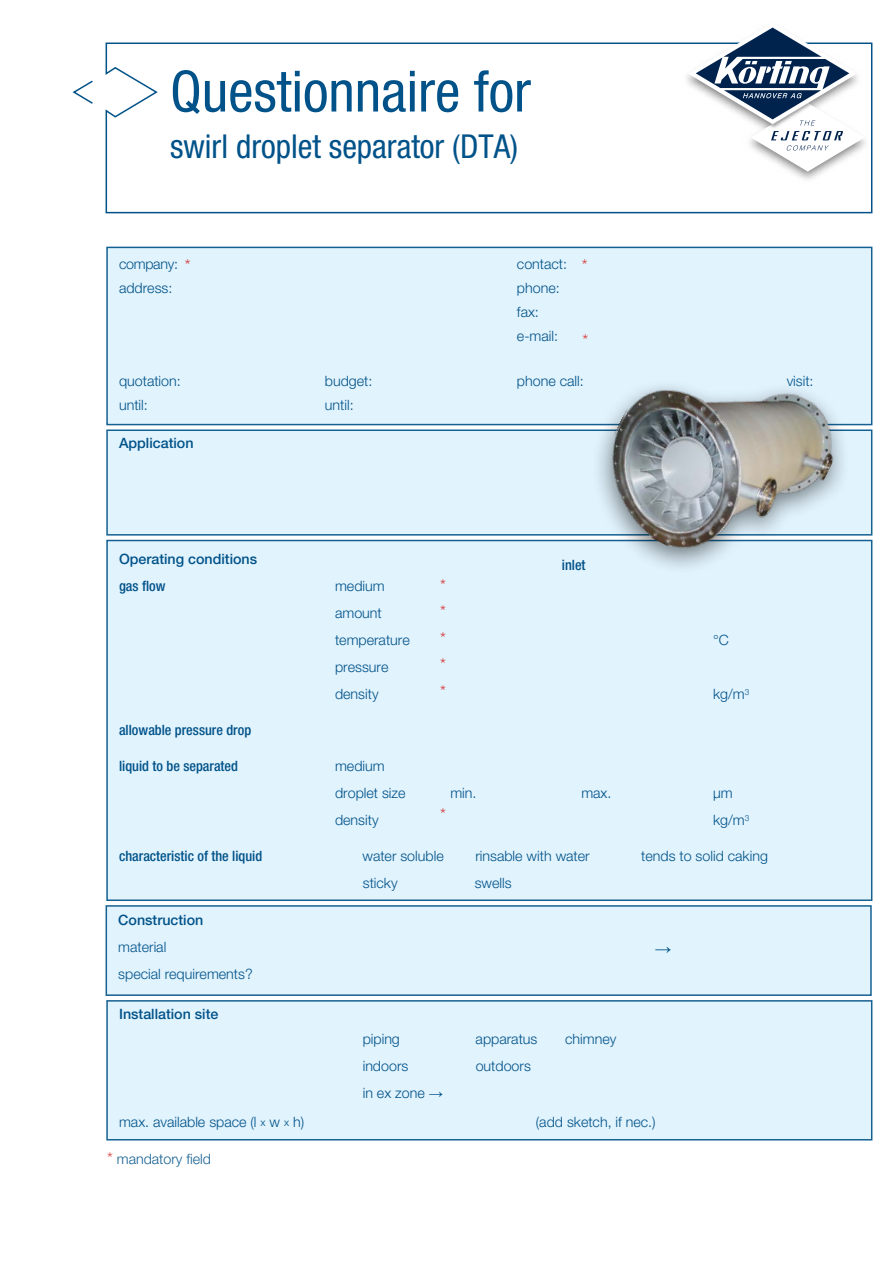
<style>
.page{position:relative;width:893px;height:1263px;background:#fff}
.page>*{position:absolute;margin:0;border:0;box-sizing:border-box;transform-origin:0 0}
.t1{font:condensed 57px "Helvetica Neue LT";color:#005289}
.t2{font:condensed 33px "Helvetica Neue LT";color:#005289}
.t3{font:300 16.5px "Helvetica Neue LT";color:#d73534}
.t4{font:16.5px "Arial";color:#005289}
.Copy{font:300 14.25px/27px "Helvetica Neue LT";color:#005289}
.Copy-2{font:500 14.25px/27px "Helvetica Neue LT";color:#005289}
.Copy-3{font:500 condensed 14.25px "Helvetica Neue LT";color:#005289}
.s1{font-stretch:condensed}
.s2{font-weight:300}
.s3{font-family:"Arial";font-weight:400}
.s4{font-size:10.5px}
.s5{font-size:16.5px;color:#d73534}
</style>
<div class="page">
<svg style="left:72px;top:42px;width:801px;height:172px"></svg>
<img style="left:680px;top:42px;width:192px;height:142px">
<svg style="left:688px;top:27px;width:177px;height:145px"></svg>
<div style="left:106px;top:247px;width:766px;height:178px;background:#dff2fd;border:2px solid #005289"></div>
<div style="left:106px;top:429px;width:766px;height:107px;background:#dff2fd;border:2px solid #005289"></div>
<div style="left:107px;top:540px;width:765px;height:360px;background:#dff2fd"></div>
<div style="left:106px;top:540px;width:766px;height:361px;border:2px solid #005289"></div>
<div style="left:106px;top:905px;width:766px;height:91px;background:#dff2fd;border:2px solid #005289"></div>
<div style="left:106px;top:1000px;width:766px;height:140px;background:#dff2fd;border:2px solid #005289"></div>
<img style="left:579px;top:386px;width:274px;height:182px">
<p class="t1" style="left:170px;top:58px;width:362px">Questionnaire for</p>
<p class="t2" style="left:170px;top:127px;width:350px">swirl droplet separator (DTA)</p>
<p class="t3" style="left:185px;top:255px;width:7px">*</p>
<p class="t3" style="left:582px;top:255px;width:7px">*</p>
<p class="Copy" style="left:517px;top:250px;width:52px">contact:</p>
<p class="Copy" style="left:517px;top:274px;width:44px">phone:</p>
<p class="Copy" style="left:517px;top:298px;width:23px">fax:</p>
<p class="Copy" style="left:517px;top:322px;width:43px">e-mail:</p>
<p class="Copy" style="left:517px;top:367px;width:68px">phone call:</p>
<p class="Copy" style="left:787px;top:367px;width:28px">visit:</p>
<p class="Copy" style="left:119px;top:252px;width:60px;line-height:24px">company: address:</p>
<p class="t3" style="left:583px;top:330px;width:7px">*</p>
<p class="Copy" style="left:119px;top:367px;width:63px">quotation:</p>
<p class="Copy" style="left:119px;top:391px;width:30px">until:</p>
<p class="Copy" style="left:325px;top:367px;width:49px">budget:</p>
<p class="Copy" style="left:325px;top:391px;width:30px">until:</p>
<p class="Copy-2" style="left:119px;top:429px;width:76px">Application</p>
<p class="Copy-2" style="left:119px;top:545px;width:140px">Operating conditions <span class="s1">gas flow</span></p>
<p class="Copy-3" style="left:562px;top:557px;width:25px">inlet</p>
<p class="t3" style="left:440px;top:575px;width:7px">*</p>
<p class="t3" style="left:440px;top:601px;width:7px">*</p>
<p class="t3" style="left:440px;top:628px;width:7px">*</p>
<p class="t3" style="left:440px;top:654px;width:7px">*</p>
<p class="t3" style="left:440px;top:681px;width:7px">*</p>
<p class="Copy" style="left:335px;top:572px;width:51px">medium</p>
<p class="Copy" style="left:335px;top:599px;width:48px">amount</p>
<p class="Copy" style="left:335px;top:626px;width:76px">temperature</p>
<p class="Copy" style="left:713px;top:626px;width:17px">°C</p>
<p class="Copy" style="left:335px;top:653px;width:55px">pressure density</p>
<p class="Copy" style="left:713px;top:680px;width:38px">kg/m<sup>3</sup></p>
<p class="Copy-3" style="left:119px;top:722px;width:134px">allowable pressure drop</p>
<p class="Copy-3" style="left:119px;top:758px;width:120px">liquid to be separated</p>
<p class="Copy" style="left:335px;top:752px;width:72px">medium droplet size</p>
<p class="Copy" style="left:450px;top:779px;width:28px">min.</p>
<p class="Copy" style="left:581px;top:779px;width:32px">max.</p>
<p class="Copy" style="left:713px;top:779px;width:21px">μm</p>
<p class="t3" style="left:440px;top:804px;width:7px">*</p>
<p class="Copy" style="left:335px;top:806px;width:45px">density</p>
<p class="Copy" style="left:713px;top:806px;width:38px">kg/m<sup>3</sup></p>
<p class="Copy-3" style="left:119px;top:848px;width:145px">characteristic of the liquid</p>
<p class="Copy" style="left:362px;top:842px;width:83px">water soluble</p>
<p class="Copy" style="left:475px;top:842px;width:116px">rinsable with water</p>
<p class="Copy" style="left:641px;top:842px;width:128px">tends to solid caking</p>
<p class="Copy" style="left:363px;top:869px;width:36px">sticky</p>
<p class="Copy" style="left:475px;top:869px;width:38px">swells</p>
<p class="Copy-2" style="left:118px;top:907px;width:86px">Construction <span class="s2">material</span></p>
<p class="Copy" style="left:118px;top:960px;width:136px">special requirements?</p>
<p class="Copy-2" style="left:119px;top:1001px;width:101px">Installation site</p>
<p class="Copy" style="left:363px;top:1025px;width:39px">piping</p>
<p class="Copy" style="left:476px;top:1025px;width:63px">apparatus</p>
<p class="Copy" style="left:565px;top:1025px;width:53px">chimney</p>
<p class="Copy" style="left:363px;top:1052px;width:47px">indoors</p>
<p class="Copy" style="left:476px;top:1052px;width:57px">outdoors</p>
<p class="Copy" style="left:363px;top:1079px;width:82px">in ex zone <span class="s3">→</span></p>
<p class="t4" style="left:655px;top:937px;width:18px">→</p>
<p class="Copy" style="left:119px;top:1108px;width:187px">max. available space (l <span class="s4">x</span> w <span class="s4">x</span> h)</p>
<p class="Copy" style="left:536px;top:1108px;width:121px">(add sketch, if nec.)</p>
<p class="Copy" style="left:107px;top:1145px;width:105px"><span class="s5">*</span> mandatory field</p>
</div>
